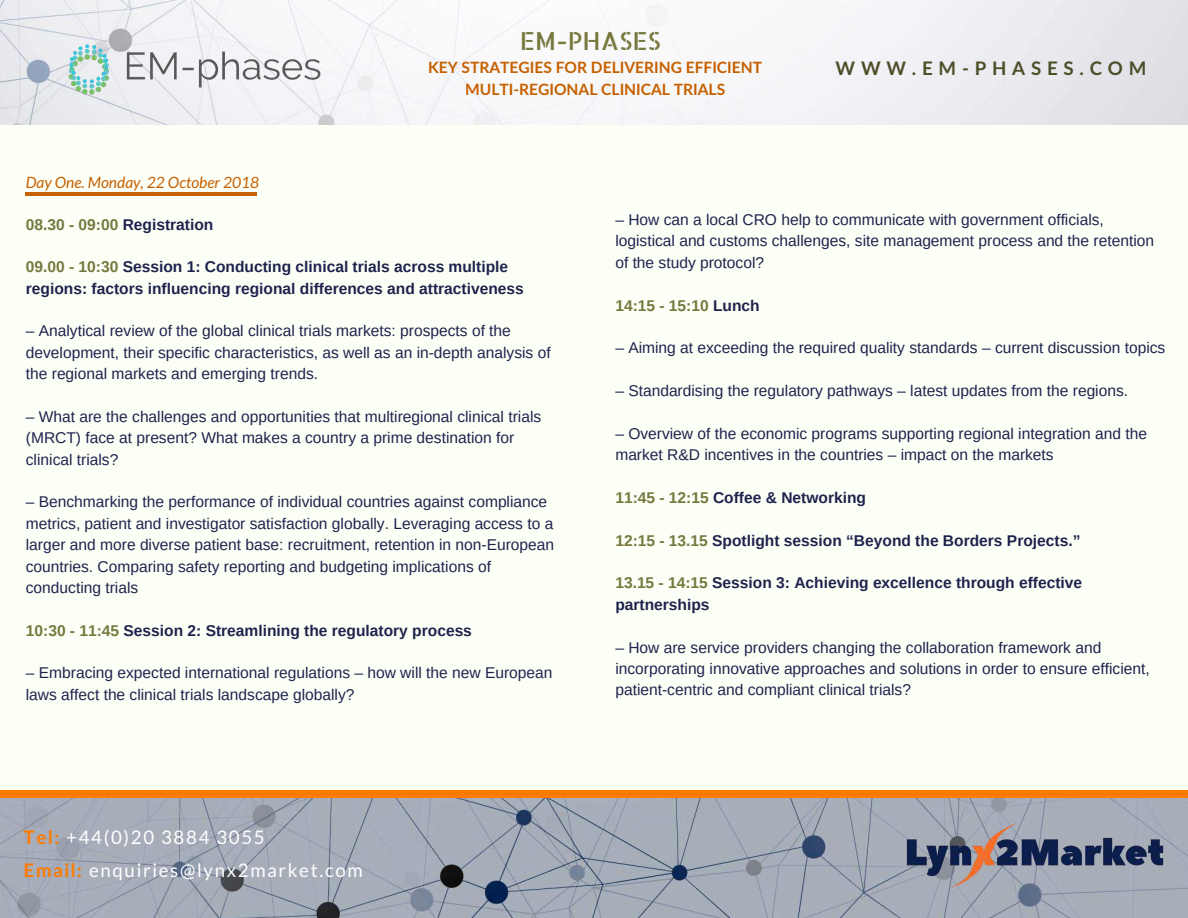
<style>
.page{position:relative;width:1188px;height:918px;background:#fff}
.page>*{position:absolute;margin:0;border:0;box-sizing:border-box;transform-origin:0 0}
.t1{font:24.9px "Allerta Stencil";color:#76783e}
.t2{font:18.75px/32.7px "Lato";letter-spacing:.09em;color:#fff}
.t3{font:700 18.75px "Lato";letter-spacing:.31em;color:#4d4e28}
.t4{font:15.6px/21.3px "Arimo";color:#1e234d}
.t5{font:700 15.6px/21.3px "Arimo";color:#1e234d}
.t6{font:700 15.6px/21.3px "Lato";color:#c66000;text-align:center}
.t7{font:italic 15.6px "Lato";color:#c66000}
.t8{font:700 15.6px "Arimo";color:#76783e}
.s1{color:#76783e}
.s2{font-weight:700;color:#ff7b00}
.s3{color:#1e234d}
</style>
<div class="page">
<img style="left:0;top:0;width:1188px;height:918px">
<div style="left:0;top:125px;width:1188px;height:671px;background:#fcfff6"></div>
<div style="left:0;top:790px;width:42px;height:8px;background:#ff7b00"></div>
<div style="left:1170px;top:790px;width:18px;height:8px;background:#ff7b00"></div>
<div style="left:40px;top:790px;width:317px;height:8px;background:#ff7b00"></div>
<div style="left:356px;top:790px;width:317px;height:8px;background:#ff7b00"></div>
<div style="left:672px;top:790px;width:317px;height:8px;background:#ff7b00"></div>
<div style="left:988px;top:790px;width:183px;height:8px;background:#ff7b00"></div>
<hr style="left:25px;top:193px;width:19px;height:3px;background:#c66000">
<hr style="left:238px;top:193px;width:19px;height:3px;background:#c66000">
<hr style="left:44px;top:193px;width:132px;height:3px;background:#c66000">
<hr style="left:175px;top:193px;width:63px;height:3px;background:#c66000">
<img style="left:904px;top:820px;width:262px;height:71px">
<img style="left:66px;top:43px;width:257px;height:54px">
<p class="t7" style="left:26px;top:172px;width:235px">Day One. Monday, 22 October 2018</p>
<h1 class="t1" style="left:520px;top:24px;width:143px">EM-PHASES</h1>
<p class="t6" style="left:428px;top:56px;width:335px">KEY STRATEGIES FOR DELIVERING EFFICIENT<br>MULTI-REGIONAL CLINICAL TRIALS</p>
<p class="t3" style="left:836px;top:56px;width:312px">WWW.EM-PHASES.COM</p>
<p class="t5" style="left:26px;top:213px;width:189px"><span class="s1">08.30 - 09:00</span> Registration</p>
<p class="t5" style="left:26px;top:256px;width:499px"><span class="s1">09.00 - 10:30</span> Session 1: Conducting clinical trials across multiple regions: factors influencing regional differences and attractiveness</p>
<p class="t4" style="left:26px;top:320px;width:526px">– Analytical review of the global clinical trials markets: prospects of the development, their specific characteristics, as well as an in-depth analysis of the regional markets and emerging trends.</p>
<p class="t4" style="left:26px;top:406px;width:517px">– What are the challenges and opportunities that multiregional clinical trials (MRCT) face at present? What makes a country a prime destination for clinical trials?</p>
<p class="t4" style="left:26px;top:491px;width:530px">– Benchmarking the performance of individual countries against compliance metrics, patient and investigator satisfaction globally. Leveraging access to a larger and more diverse patient base: recruitment, retention in non-European countries. Comparing safety reporting and budgeting implications of conducting trials</p>
<p class="t5" style="left:26px;top:620px;width:448px"><span class="s1">10:30 - 11:45</span> Session 2: Streamlining the regulatory process</p>
<p class="t4" style="left:26px;top:662px;width:528px">– Embracing expected international regulations – how will the new European laws affect the clinical trials landscape globally?</p>
<p class="t2" style="left:24px;top:821px;width:341px"><span class="s2">Tel:</span> +44(0)20 3884 3055<br><span class="s2">Email:</span> enquiries@lynx2market.com</p>
<p class="t4" style="left:615px;top:209px;width:540px">– How can a local CRO help to communicate with government officials, logistical and customs challenges, site management process and the retention of the study protocol?</p>
<p class="t8" style="left:615px;top:296px;width:146px">14:15 - 15:10 <span class="s3">Lunch</span></p>
<p class="t4" style="left:615px;top:337px;width:551px">– Aiming at exceeding the required quality standards – current discussion topics</p>
<p class="t4" style="left:615px;top:380px;width:514px">– Standardising the regulatory pathways – latest updates from the regions.</p>
<p class="t4" style="left:615px;top:423px;width:533px">– Overview of the economic programs supporting regional integration and the market R&amp;D incentives in the countries – impact on the markets</p>
<p class="t5" style="left:615px;top:487px;width:252px"><span class="s1">11:45 - 12:15</span> Coffee &amp; Networking</p>
<p class="t5" style="left:615px;top:530px;width:467px"><span class="s1">12:15 - 13.15</span> Spotlight session “Beyond the Borders Projects.”</p>
<p class="t5" style="left:615px;top:572px;width:468px"><span class="s1">13.15 - 14:15</span> Session 3: Achieving excellence through effective partnerships</p>
<p class="t4" style="left:615px;top:636px;width:536px">– How are service providers changing the collaboration framework and incorporating innovative approaches and solutions in order to ensure efficient, patient-centric and compliant clinical trials?</p>
</div>
